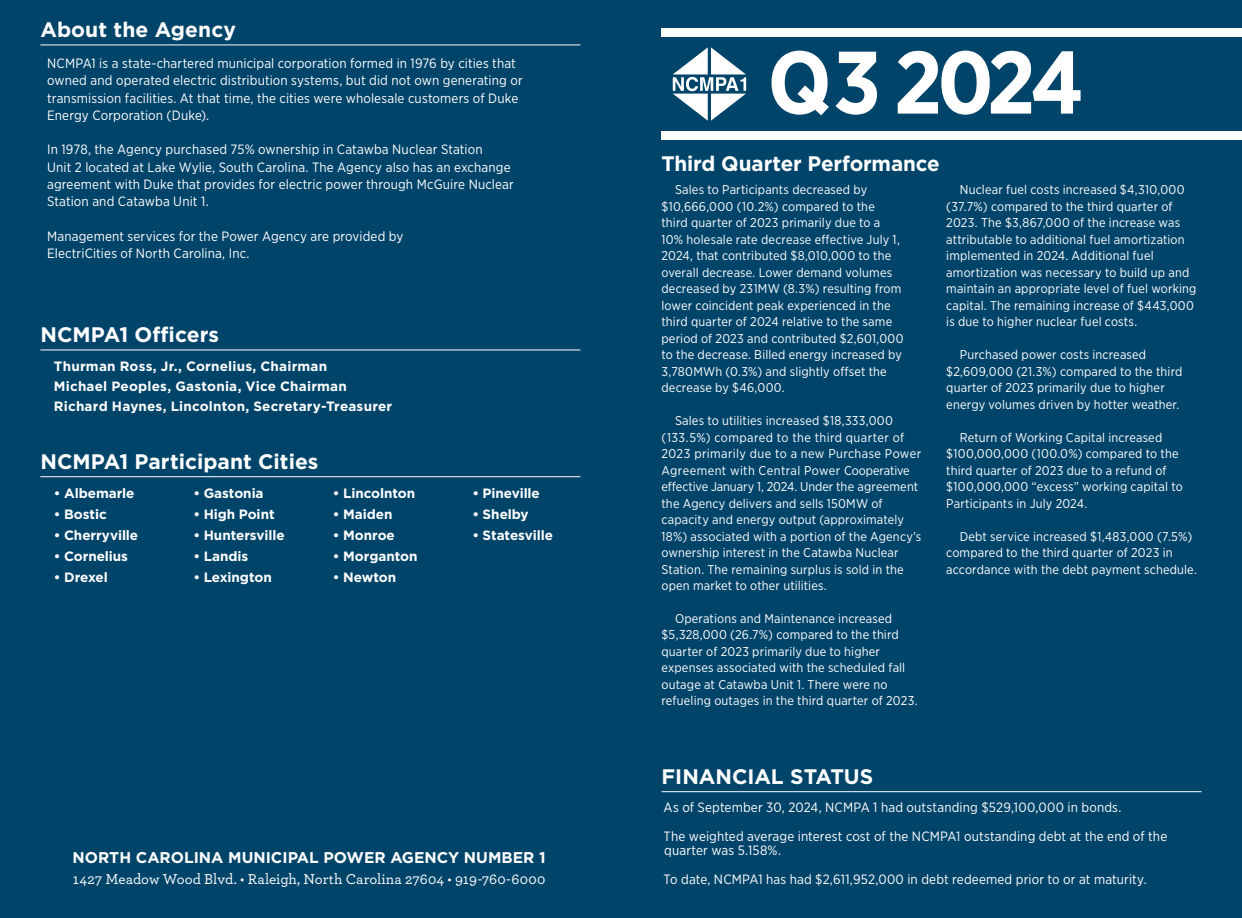
<style>
.page{position:relative;width:1242px;height:918px;background:#fff}
.page>*{position:absolute;margin:0;border:0;box-sizing:border-box;transform-origin:0 0}
.t1{font:700 88.5px "Gotham Narrow";letter-spacing:-.055em;color:#fff}
.t2{font:700 21px "Gotham";color:#fff}
.t3{font:700 15.6px "Gotham";color:#fff}
.t4{font:500 15px "Archer";letter-spacing:.005em;color:#fff}
.t5{font:13.5px/17.2px "Gotham Narrow";letter-spacing:.01em;color:#fff}
.t6{font:700 13.5px/20.2px "Gotham";color:#fff}
.t7{font:12.75px/16.5px "Gotham Narrow";letter-spacing:.01em;color:#fff}
</style>
<div class="page">
<div style="left:0;top:0;width:623px;height:918px;background:#00446a"></div>
<hr style="left:40px;top:45px;width:540px;height:1px;background:#fff">
<hr style="left:40px;top:350px;width:540px;height:1px;background:#fff">
<hr style="left:40px;top:476px;width:540px;height:1px;background:#fff">
<div style="left:619px;top:0;width:623px;height:918px;background:#00446a"></div>
<svg style="left:673px;top:47px;width:73px;height:74px"></svg>
<div style="left:662px;top:28px;width:580px;height:9px;background:#fff"></div>
<div style="left:662px;top:131px;width:580px;height:8px;background:#fff"></div>
<hr style="left:662px;top:791px;width:540px;height:1px;background:#fff">
<h2 class="t2" style="left:40px;top:16px;width:197px">About the Agency</h2>
<p class="t5" style="left:47px;top:54px;width:477px">NCMPA1 is a state-chartered municipal corporation formed in 1976 by cities that owned and operated electric distribution systems, but did not own generating or transmission facilities. At that time, the cities were wholesale customers of Duke Energy Corporation (Duke).</p>
<p class="t5" style="left:47px;top:141px;width:468px">In 1978, the Agency purchased 75% ownership in Catawba Nuclear Station<br>Unit 2 located at Lake Wylie, South Carolina. The Agency also has an exchange agreement with Duke that provides for electric power through McGuire Nuclear Station and Catawba Unit 1.</p>
<p class="t5" style="left:47px;top:227px;width:358px">Management services for the Power Agency are provided by<br>ElectriCities of North Carolina, Inc.</p>
<h2 class="t2" style="left:40px;top:321px;width:180px">NCMPA1 Officers</h2>
<p class="t6" style="left:54px;top:356px;width:340px">Thurman Ross, Jr., Cornelius, Chairman<br>Michael Peoples, Gastonia, Vice Chairman<br>Richard Haynes, Lincolnton, Secretary-Treasurer</p>
<h2 class="t2" style="left:40px;top:447px;width:280px">NCMPA1 Participant Cities</h2>
<p class="t6" style="left:54px;top:483px;width:82px">• Albemarle</p>
<p class="t6" style="left:54px;top:504px;width:54px">• Bostic</p>
<p class="t6" style="left:54px;top:525px;width:86px">• Cherryville</p>
<p class="t6" style="left:54px;top:546px;width:76px">• Cornelius</p>
<p class="t6" style="left:54px;top:567px;width:56px">• Drexel</p>
<p class="t6" style="left:193px;top:483px;width:72px">• Gastonia</p>
<p class="t6" style="left:193px;top:504px;width:83px">• High Point</p>
<p class="t6" style="left:193px;top:525px;width:93px">• Huntersville</p>
<p class="t6" style="left:193px;top:546px;width:56px">• Landis</p>
<p class="t6" style="left:193px;top:567px;width:80px">• Lexington</p>
<p class="t6" style="left:333px;top:483px;width:84px">• Lincolnton</p>
<p class="t6" style="left:333px;top:504px;width:61px">• Maiden</p>
<p class="t6" style="left:333px;top:525px;width:63px">• Monroe</p>
<p class="t6" style="left:333px;top:546px;width:86px">• Morganton</p>
<p class="t6" style="left:333px;top:567px;width:65px">• Newton</p>
<p class="t6" style="left:472px;top:483px;width:69px">• Pineville</p>
<p class="t6" style="left:472px;top:504px;width:58px">• Shelby</p>
<p class="t6" style="left:472px;top:525px;width:82px">• Statesville</p>
<p class="t3" style="left:73px;top:847px;width:475px">NORTH CAROLINA MUNICIPAL POWER AGENCY NUMBER 1</p>
<p class="t4" style="left:73px;top:869px;width:474px">1427 Meadow Wood Blvd. • Raleigh, North Carolina 27604 • 919-760-6000</p>
<h1 class="t1" style="left:768px;top:26px;width:318px">Q3 2024</h1>
<h2 class="t2" style="left:662px;top:150px;width:280px">Third Quarter Performance</h2>
<p class="t7" style="left:661px;top:181px;width:244px;text-indent:14px">Sales to Participants decreased by $10,666,000 (10.2%) compared to the third quarter of 2023 primarily due to a 10% holesale rate decrease effective July 1, 2024, that contributed $8,010,000 to the overall decrease. Lower demand volumes decreased by 231MW (8.3%) resulting from lower coincident peak experienced in the third quarter of 2024 relative to the same period of 2023 and contributed $2,601,000 to the decrease. Billed energy increased by 3,780MWh (0.3%) and slightly offset the decrease by $46,000.</p>
<p class="t7" style="left:661px;top:412px;width:261px;text-indent:14px">Sales to utilities increased $18,333,000 (133.5%) compared to the third quarter of 2023 primarily due to a new Purchase Power Agreement with Central Power Cooperative effective January 1, 2024. Under the agreement the Agency delivers and sells 150MW of capacity and energy output (approximately 18%) associated with a portion of the Agency’s ownership interest in the Catawba Nuclear Station. The remaining surplus is sold in the open market to other utilities.</p>
<p class="t7" style="left:661px;top:610px;width:258px;text-indent:14px">Operations and Maintenance increased $5,328,000 (26.7%) compared to the third quarter of 2023 primarily due to higher expenses associated with the scheduled fall outage at Catawba Unit 1. There were no refueling outages in the third quarter of 2023.</p>
<p class="t7" style="left:946px;top:181px;width:252px;text-indent:14px">Nuclear fuel costs increased $4,310,000 (37.7%) compared to the third quarter of 2023. The $3,867,000 of the increase was attributable to additional fuel amortization implemented in 2024. Additional fuel amortization was necessary to build up and maintain an appropriate level of fuel working capital. The remaining increase of $443,000 is due to higher nuclear fuel costs.</p>
<p class="t7" style="left:946px;top:346px;width:238px;text-indent:14px">Purchased power costs increased $2,609,000 (21.3%) compared to the third quarter of 2023 primarily due to higher energy volumes driven by hotter weather.</p>
<p class="t7" style="left:946px;top:429px;width:238px;text-indent:14px">Return of Working Capital increased $100,000,000 (100.0%) compared to the third quarter of 2023 due to a refund of $100,000,000 “excess” working capital to Participants in July 2024.</p>
<p class="t7" style="left:946px;top:528px;width:252px;text-indent:14px">Debt service increased $1,483,000 (7.5%) compared to the third quarter of 2023 in accordance with the debt payment schedule.</p>
<h2 class="t2" style="left:662px;top:762px;width:213px">FINANCIAL STATUS</h2>
<p class="t5" style="left:664px;top:793px;width:505px;line-height:28.5px">As of September 30, 2024, NCMPA 1 had outstanding $529,100,000 in bonds.<br>The weighted average interest cost of the NCMPA1 outstanding debt at the end of the</p>
<p class="t5" style="left:664px;top:836px;width:485px;line-height:28.5px">quarter was 5.158%.<br>To date, NCMPA1 has had $2,611,952,000 in debt redeemed prior to or at maturity.</p>
</div>
